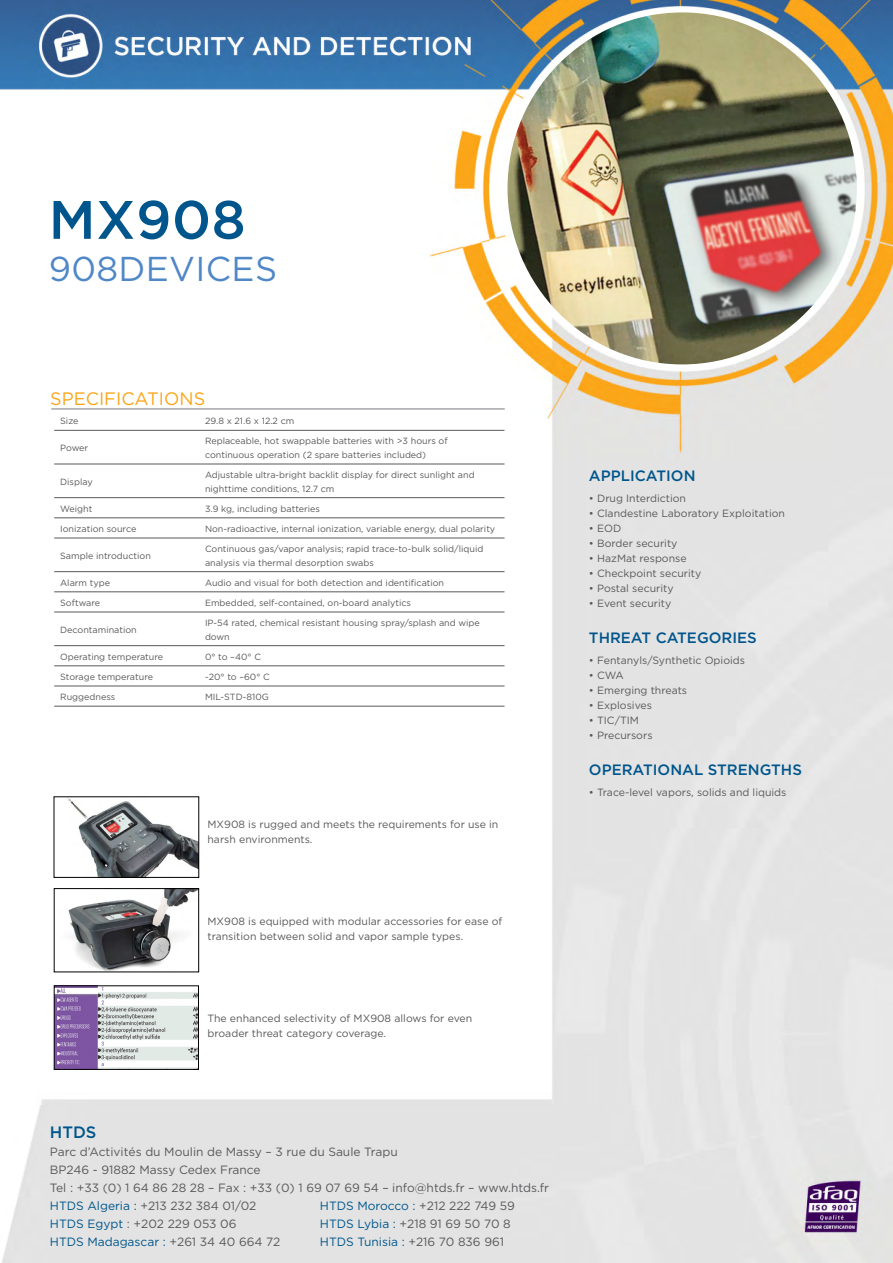
<style>
.page{position:relative;width:893px;height:1263px;background:#fff}
.page>*{position:absolute;margin:0;border:0;box-sizing:border-box;transform-origin:0 0}
.t1{font:500 54px "Gotham";letter-spacing:.01em;color:#00568c}
.t2{font:34.5px "Gotham";letter-spacing:.01em;color:#5087c7}
.t3{font:18px "Gotham";color:#faa61a}
.t4{font:500 16.5px "Gotham";color:#00568c}
.t5{font:500 15px "Gotham";color:#00568c}
.t6{font:12px "Gotham";color:#58595b}
.t7{font:12px "Gotham";color:#00568c}
.t8{font:10.5px/15px "Gotham";color:#58595b}
.t9{font:9px "Gotham";color:#58595b}
.s1{color:#58595b}
.s2{color:#00568c}
</style>
<div class="page">
<img style="left:0;top:0;width:893px;height:1263px">
<hr style="left:51px;top:408px;width:454px;height:2px;background:#a5a7aa">
<hr style="left:54px;top:430px;width:145px;height:1px;background:#58595b">
<hr style="left:199px;top:430px;width:305px;height:1px;background:#58595b">
<hr style="left:54px;top:464px;width:145px;height:1px;background:#58595b">
<hr style="left:199px;top:464px;width:305px;height:1px;background:#58595b">
<hr style="left:54px;top:497px;width:145px;height:1px;background:#58595b">
<hr style="left:199px;top:497px;width:305px;height:1px;background:#58595b">
<hr style="left:54px;top:518px;width:145px;height:1px;background:#58595b">
<hr style="left:199px;top:518px;width:305px;height:1px;background:#58595b">
<hr style="left:54px;top:538px;width:145px;height:1px;background:#58595b">
<hr style="left:199px;top:538px;width:305px;height:1px;background:#58595b">
<hr style="left:54px;top:571px;width:145px;height:1px;background:#58595b">
<hr style="left:199px;top:571px;width:305px;height:1px;background:#58595b">
<hr style="left:54px;top:592px;width:145px;height:1px;background:#58595b">
<hr style="left:199px;top:592px;width:305px;height:1px;background:#58595b">
<hr style="left:54px;top:612px;width:145px;height:1px;background:#58595b">
<hr style="left:199px;top:612px;width:305px;height:1px;background:#58595b">
<hr style="left:54px;top:645px;width:145px;height:1px;background:#58595b">
<hr style="left:199px;top:645px;width:305px;height:1px;background:#58595b">
<hr style="left:54px;top:665px;width:145px;height:1px;background:#58595b">
<hr style="left:199px;top:665px;width:305px;height:1px;background:#58595b">
<hr style="left:54px;top:686px;width:145px;height:1px;background:#58595b">
<hr style="left:199px;top:686px;width:305px;height:1px;background:#58595b">
<hr style="left:54px;top:706px;width:145px;height:1px;background:#58595b">
<hr style="left:199px;top:706px;width:305px;height:1px;background:#58595b">
<img style="left:56px;top:798px;width:141px;height:77px">
<img style="left:56px;top:890px;width:141px;height:80px">
<div style="left:54px;top:888px;width:145px;height:84px;border:1px solid #000"></div>
<img style="left:56px;top:988px;width:141px;height:79px">
<div style="left:54px;top:986px;width:145px;height:83px;border:1px solid #000"></div>
<img style="left:507px;top:12px;width:350px;height:352px">
<h1 class="t1" style="left:49px;top:189px;width:198px">MX908</h1>
<h2 class="t2" style="left:49px;top:249px;width:230px">908DEVICES</h2>
<h3 class="t3" style="left:50px;top:389px;width:156px">SPECIFICATIONS</h3>
<p class="t9" style="left:60px;top:416px;width:20px">Size</p>
<p class="t9" style="left:60px;top:443px;width:30px">Power</p>
<p class="t9" style="left:60px;top:477px;width:34px">Display</p>
<p class="t9" style="left:60px;top:504px;width:34px">Weight</p>
<p class="t9" style="left:60px;top:524px;width:78px">Ionization source</p>
<p class="t9" style="left:60px;top:551px;width:92px">Sample introduction</p>
<p class="t9" style="left:60px;top:578px;width:51px">Alarm type</p>
<p class="t9" style="left:60px;top:598px;width:42px">Software</p>
<p class="t9" style="left:60px;top:625px;width:78px">Decontamination</p>
<p class="t9" style="left:60px;top:652px;width:104px">Operating temperature</p>
<p class="t9" style="left:60px;top:672px;width:94px">Storage temperature</p>
<p class="t9" style="left:60px;top:692px;width:57px">Ruggedness</p>
<p class="t9" style="left:205px;top:416px;width:91px">29.8 x 21.6 x 12.2 cm</p>
<p class="t9" style="left:205px;top:436px;width:244px">Replaceable, hot swappable batteries with &gt;3 hours of</p>
<p class="t9" style="left:205px;top:450px;width:223px">continuous operation (2 spare batteries included(</p>
<p class="t9" style="left:205px;top:470px;width:271px">Adjustable ultra-bright backlit display for direct sunlight and</p>
<p class="t9" style="left:205px;top:483px;width:131px">nighttime conditions, 12.7 cm</p>
<p class="t9" style="left:205px;top:504px;width:116px">3.9 kg, including batteries</p>
<p class="t9" style="left:205px;top:524px;width:292px">Non-radioactive, internal ionization, variable energy, dual polarity</p>
<p class="t9" style="left:205px;top:544px;width:280px">Continuous gas/vapor analysis; rapid trace-to-bulk solid/liquid</p>
<p class="t9" style="left:205px;top:557px;width:170px">analysis via thermal desorption swabs</p>
<p class="t9" style="left:205px;top:578px;width:241px">Audio and visual for both detection and identification</p>
<p class="t9" style="left:205px;top:598px;width:207px">Embedded, self-contained, on-board analytics</p>
<p class="t9" style="left:205px;top:618px;width:276px">IP-54 rated, chemical resistant housing spray/splash and wipe</p>
<p class="t9" style="left:205px;top:631px;width:26px">down</p>
<p class="t9" style="left:205px;top:652px;width:57px">0° to –40° C</p>
<p class="t9" style="left:205px;top:672px;width:66px">-20° to –60° C</p>
<p class="t9" style="left:205px;top:692px;width:65px">MIL-STD-810G</p>
<p class="t8" style="left:207px;top:816px;width:292px">MX908 is rugged and meets the requirements for use in harsh environments.</p>
<p class="t8" style="left:207px;top:913px;width:296px">MX908 is equipped with modular accessories for ease of transition between solid and vapor sample types.</p>
<p class="t8" style="left:207px;top:1011px;width:266px">The enhanced selectivity of MX908 allows for even broader threat category coverage.</p>
<h3 class="t4" style="left:50px;top:1122px;width:48px">HTDS</h3>
<h3 class="t6" style="left:50px;top:1145px;width:349px">Parc d’Activités du Moulin de Massy – 3 rue du Saule Trapu</h3>
<h3 class="t6" style="left:50px;top:1163px;width:212px">BP246 - 91882 Massy Cedex France</h3>
<h3 class="t6" style="left:50px;top:1181px;width:501px">Tel : +33 (0) 1 64 86 28 28 – Fax : +33 (0) 1 69 07 69 54 – info@htds f r. – www.htds f r.</h3>
<h3 class="t7" style="left:320px;top:1199px;width:196px">HTDS Morocco : <span class="s1">+212 222 749 59</span></h3>
<h3 class="t6" style="left:50px;top:1199px;width:208px"><span class="s2">HTDS Algeria :</span> +213 232 384 01/02</h3>
<h3 class="t6" style="left:50px;top:1217px;width:188px"><span class="s2">HTDS Egypt</span> : +202 229 053 06</h3>
<h3 class="t7" style="left:50px;top:1235px;width:232px">HTDS Madagascar : <span class="s1">+261 34 40 664 72</span></h3>
<h3 class="t6" style="left:320px;top:1217px;width:192px"><span class="s2">HTDS Lybia :</span> +218 91 69 50 70 8</h3>
<h3 class="t7" style="left:320px;top:1235px;width:185px">HTDS Tunisia : <span class="s1">+216 70 836 961</span></h3>
<h3 class="t5" style="left:589px;top:467px;width:108px">APPLICATION</h3>
<p class="t8" style="left:589px;top:491px;width:99px">• Drug Interdiction</p>
<p class="t8" style="left:589px;top:506px;width:198px">• Clandestine Laboratory Exploitation</p>
<p class="t8" style="left:589px;top:521px;width:34px">• EOD</p>
<p class="t8" style="left:589px;top:536px;width:90px">• Border security</p>
<p class="t8" style="left:589px;top:551px;width:99px">• HazMat response</p>
<p class="t8" style="left:589px;top:566px;width:114px">• Checkpoint security</p>
<p class="t8" style="left:589px;top:581px;width:86px">• Postal security</p>
<p class="t8" style="left:589px;top:596px;width:84px">• Event security</p>
<h3 class="t5" style="left:589px;top:629px;width:169px">THREAT CATEGORIES</h3>
<p class="t8" style="left:589px;top:653px;width:158px">• Fentanyls/Synthetic Opioids</p>
<p class="t8" style="left:589px;top:668px;width:36px">• CWA</p>
<p class="t8" style="left:589px;top:683px;width:100px">• Emerging threats</p>
<p class="t8" style="left:589px;top:698px;width:65px">• Explosives</p>
<p class="t8" style="left:589px;top:713px;width:52px">• TIC/TIM</p>
<p class="t8" style="left:589px;top:728px;width:65px">• Precursors</p>
<h3 class="t5" style="left:589px;top:761px;width:214px">OPERATIONAL STRENGTHS</h3>
<p class="t8" style="left:589px;top:785px;width:199px">• Trace-level vapors, solids and liquids</p>
</div>
